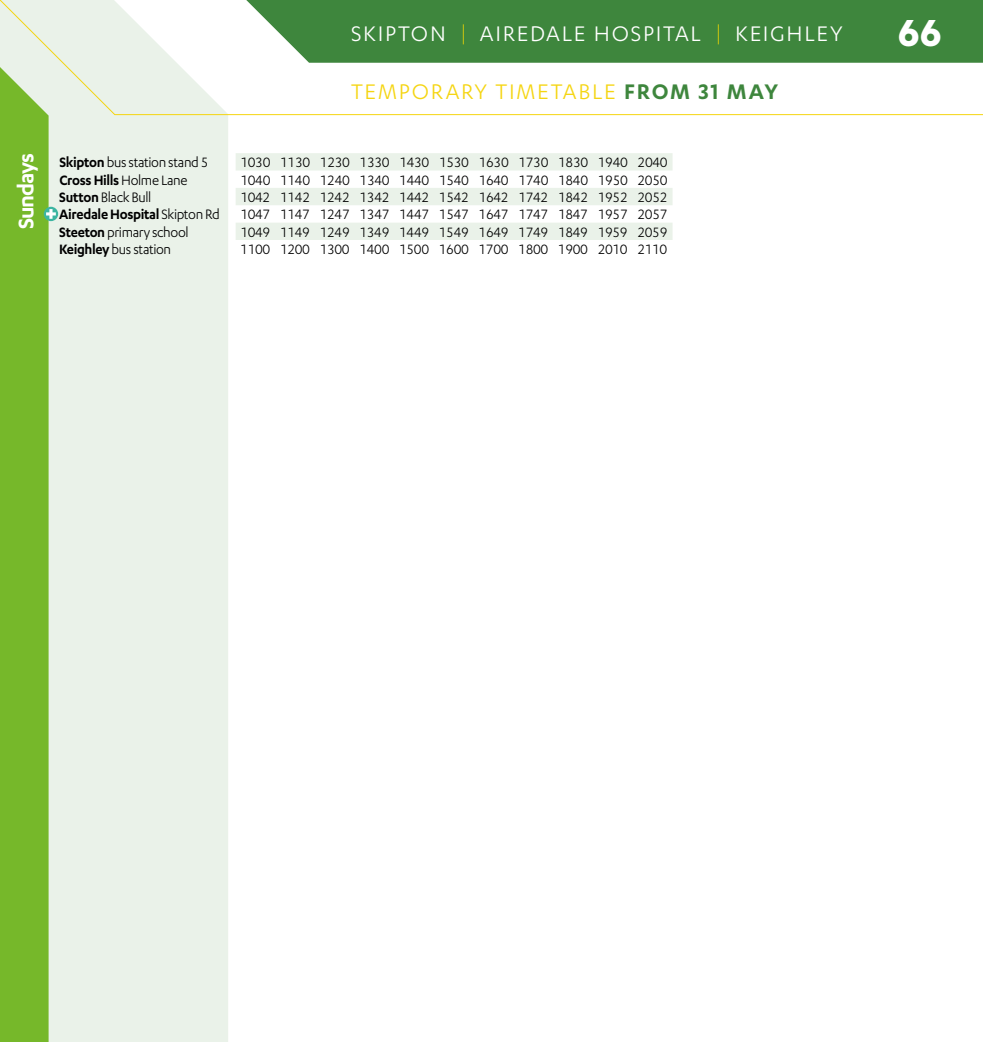
<style>
.page{position:relative;width:983px;height:1042px;background:#fff}
.page>*{position:absolute;margin:0;border:0;box-sizing:border-box;transform-origin:0 0}
.t1{font:700 43.75px "Karbon";color:#fff}
.t2{font:24.5px "Karbon";letter-spacing:.07em;color:#fff}
.t3{font:24.5px "Karbon";letter-spacing:.07em;color:#f5d512}
.t4{font:600 24.5px "Karbon";letter-spacing:-.05em;color:#fff}
.t5{font:15.75px "Karbon";letter-spacing:-.025em;color:#000;scale:.95 1}
.t6{font:600 15.75px "Karbon";letter-spacing:-.02em;color:#000;scale:.95 1}
.s1{font-weight:300;color:#fd0}
.s2{font-weight:600;color:#3e863d}
.s3{font-weight:600}
.s4{font-weight:400}
</style>
<div class="page">
<div style="left:49px;top:115px;width:179px;height:927px;background:#eaf2e9"></div>
<div style="left:0;top:115px;width:49px;height:927px;background:#76b82a"></div>
<svg style="left:0;top:0;width:982px;height:115px"></svg>
<div style="left:246px;top:0;width:736px;height:63px;background:#3e863d"></div>
<svg style="left:236px;top:153px;width:436px;height:87px"></svg>
<div style="left:44px;top:207px;width:14px;height:14px;background:#3cb5a1;border-radius:50%"></div>
<svg style="left:46px;top:209px;width:10px;height:10px"></svg>
<h2 class="t2" style="left:351px;top:20px;width:493px">SKIPTON <span class="s1">|</span> AIREDALE HOSPITAL <span class="s1">|</span> KEIGHLEY</h2>
<h1 class="t1" style="left:897px;top:8px;width:44px">66</h1>
<h2 class="t3" style="left:351px;top:78px;width:428px">TEMPORARY TIMETABLE <span class="s2">FROM 31 MAY</span></h2>
<h2 class="t4" style="left:12px;top:229px;width:78px;rotate:-90deg">Sundays</h2>
<p class="t5" style="left:59px;top:154px;width:158px"><span class="s3">Skipton</span> bus station stand 5</p>
<p class="t5" style="left:240px;top:154px;width:451px">1030 1130 1230 1330 1430 1530 1630 1730 1830 1940 2040</p>
<p class="t6" style="left:59px;top:171px;width:136px">Cross Hills <span class="s4">Holme Lane</span></p>
<p class="t5" style="left:240px;top:171px;width:451px">1040 1140 1240 1340 1440 1540 1640 1740 1840 1950 2050</p>
<p class="t5" style="left:59px;top:188px;width:98px"><span class="s3">Sutton</span> Black Bull</p>
<p class="t5" style="left:240px;top:188px;width:451px">1042 1142 1242 1342 1442 1542 1642 1742 1842 1952 2052</p>
<p class="t6" style="left:59px;top:206px;width:170px">Airedale Hospital <span class="s4">Skipton Rd</span></p>
<p class="t5" style="left:240px;top:206px;width:451px">1047 1147 1247 1347 1447 1547 1647 1747 1847 1957 2057</p>
<p class="t5" style="left:59px;top:223px;width:138px"><span class="s3">Steeton</span> primary school</p>
<p class="t5" style="left:240px;top:223px;width:451px">1049 1149 1249 1349 1449 1549 1649 1749 1849 1959 2059</p>
<p class="t5" style="left:59px;top:241px;width:119px"><span class="s3">Keighley</span> bus station</p>
<p class="t5" style="left:240px;top:241px;width:451px">1100 1200 1300 1400 1500 1600 1700 1800 1900 2010 2110</p>
</div>
